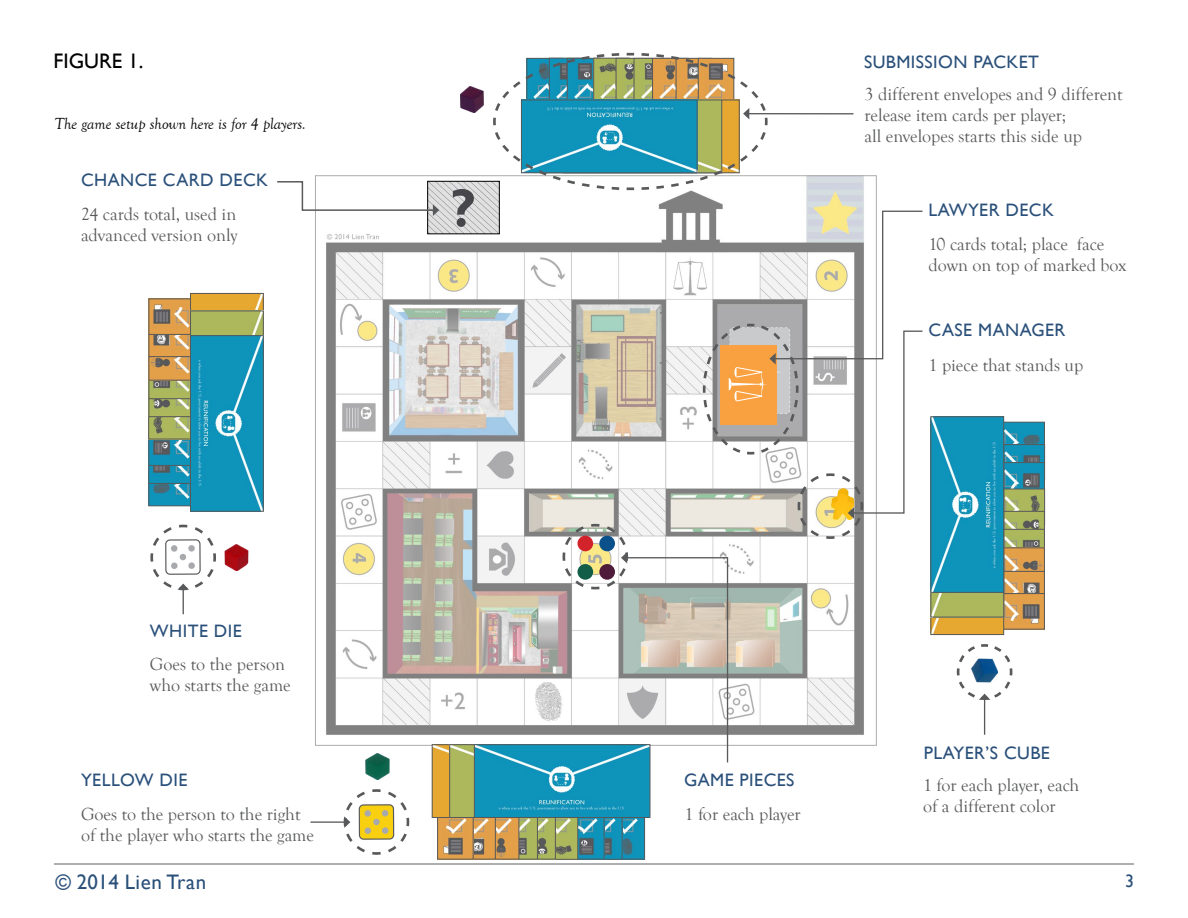
<style>
.page{position:relative;width:1188px;height:918px;background:#fff}
.page>*{position:absolute;margin:0;border:0;box-sizing:border-box;transform-origin:0 0}
.t1{font:21px "Gill Sans";letter-spacing:.03em;color:#2a507a}
.t2{font:21px "Gill Sans";color:#000}
.t3{font:18px/21px "Goudy Old Style T";color:#58595b}
.t4{font:18px "Gill Sans";letter-spacing:.025em;color:#2a507a}
.t5{font:italic 16.5px "Goudy Old Style T";color:#000}
</style>
<div class="page">
<hr style="left:54px;top:863px;width:1080px;height:2px;background:#939598">
<img style="left:326px;top:178px;width:538px;height:557px">
<img style="left:460px;top:86px;width:24px;height:26px">
<img style="left:224px;top:544px;width:25px;height:27px">
<hr style="left:984px;top:699px;width:1px;height:36px;background:#58595b">
<img style="left:622px;top:818px;width:21px;height:39px">
<div style="left:609px;top:810px;width:36px;height:49px;border:1px solid #58595b"></div>
<img style="left:604px;top:818px;width:16px;height:40px">
<div style="left:586px;top:811px;width:36px;height:49px;border:1px solid #58595b"></div>
<img style="left:578px;top:818px;width:24px;height:39px">
<div style="left:568px;top:810px;width:36px;height:49px;border:1px solid #58595b"></div>
<img style="left:556px;top:818px;width:20px;height:40px">
<div style="left:542px;top:811px;width:36px;height:49px;border:1px solid #58595b"></div>
<img style="left:496px;top:818px;width:58px;height:39px">
<div style="left:520px;top:810px;width:36px;height:49px;border:1px solid #58595b"></div>
<img style="left:504px;top:818px;width:32px;height:39px">
<div style="left:502px;top:810px;width:36px;height:49px;border:1px solid #58595b"></div>
<div style="left:483px;top:810px;width:36px;height:49px;border:1px solid #58595b"></div>
<img style="left:473px;top:818px;width:21px;height:39px">
<div style="left:460px;top:810px;width:36px;height:49px;border:1px solid #58595b"></div>
<img style="left:439px;top:818px;width:32px;height:39px">
<div style="left:437px;top:810px;width:36px;height:49px;border:1px solid #58595b"></div>
<img style="left:434px;top:746px;width:15px;height:70px">
<img style="left:451px;top:746px;width:23px;height:70px">
<img style="left:476px;top:746px;width:172px;height:70px">
<div style="left:474px;top:744px;width:176px;height:74px;border:1px solid #58595b"></div>
<img style="left:151px;top:484px;width:39px;height:20px">
<div style="left:149px;top:470px;width:49px;height:36px;border:1px solid #58595b"></div>
<img style="left:150px;top:466px;width:40px;height:16px">
<div style="left:148px;top:448px;width:49px;height:36px;border:1px solid #58595b"></div>
<img style="left:151px;top:439px;width:39px;height:25px">
<div style="left:149px;top:430px;width:49px;height:36px;border:1px solid #58595b"></div>
<img style="left:150px;top:417px;width:40px;height:20px">
<div style="left:148px;top:403px;width:49px;height:36px;border:1px solid #58595b"></div>
<img style="left:151px;top:357px;width:39px;height:58px">
<div style="left:149px;top:381px;width:49px;height:36px;border:1px solid #58595b"></div>
<img style="left:151px;top:365px;width:39px;height:32px">
<div style="left:149px;top:363px;width:49px;height:36px;border:1px solid #58595b"></div>
<img style="left:151px;top:335px;width:39px;height:20px">
<div style="left:149px;top:321px;width:49px;height:36px;border:1px solid #58595b"></div>
<img style="left:151px;top:301px;width:39px;height:32px">
<div style="left:149px;top:299px;width:49px;height:36px;border:1px solid #58595b"></div>
<img style="left:192px;top:295px;width:70px;height:16px">
<div style="left:192px;top:313px;width:70px;height:22px;background:#adb85c"></div>
<img style="left:192px;top:337px;width:70px;height:172px">
<div style="left:190px;top:335px;width:74px;height:176px;border:1px solid #58595b"></div>
<img style="left:430px;top:183px;width:68px;height:49px">
<div style="left:428px;top:181px;width:72px;height:53px;border:1px solid #000"></div>
<hr style="left:749px;top:113px;width:104px;height:1px;background:#58595b">
<svg style="left:492px;top:52px;width:277px;height:139px"></svg>
<img style="left:365px;top:754px;width:25px;height:26px">
<svg style="left:956px;top:644px;width:57px;height:57px"></svg>
<hr style="left:311px;top:821px;width:34px;height:2px;background:#58595b">
<svg style="left:342px;top:789px;width:68px;height:66px"></svg>
<svg style="left:150px;top:524px;width:66px;height:90px"></svg>
<img style="left:1004px;top:424px;width:39px;height:20px">
<div style="left:996px;top:422px;width:49px;height:36px;border:1px solid #58595b"></div>
<img style="left:1004px;top:446px;width:39px;height:16px">
<div style="left:996px;top:444px;width:49px;height:36px;border:1px solid #58595b"></div>
<img style="left:1004px;top:464px;width:39px;height:25px">
<div style="left:996px;top:462px;width:49px;height:36px;border:1px solid #58595b"></div>
<img style="left:1004px;top:491px;width:39px;height:20px">
<div style="left:996px;top:489px;width:49px;height:36px;border:1px solid #58595b"></div>
<img style="left:1004px;top:513px;width:39px;height:58px">
<div style="left:996px;top:511px;width:49px;height:36px;border:1px solid #58595b"></div>
<img style="left:1004px;top:531px;width:39px;height:32px">
<div style="left:996px;top:529px;width:49px;height:36px;border:1px solid #58595b"></div>
<div style="left:996px;top:548px;width:49px;height:36px;border:1px solid #58595b"></div>
<img style="left:1004px;top:573px;width:39px;height:20px">
<div style="left:996px;top:571px;width:49px;height:36px;border:1px solid #58595b"></div>
<img style="left:1004px;top:595px;width:39px;height:32px">
<div style="left:996px;top:593px;width:49px;height:36px;border:1px solid #58595b"></div>
<img style="left:933px;top:617px;width:69px;height:16px">
<div style="left:933px;top:593px;width:69px;height:22px;background:#adb85c"></div>
<img style="left:933px;top:419px;width:69px;height:172px">
<div style="left:931px;top:417px;width:73px;height:176px;border:1px solid #58595b"></div>
<svg style="left:561px;top:210px;width:362px;height:554px"></svg>
<svg style="left:277px;top:180px;width:162px;height:36px"></svg>
<p class="t2" style="left:54px;top:49px;width:91px">FIGURE 1.</p>
<p class="t5" style="left:55px;top:114px;width:253px">The game setup shown here is for 4 players.</p>
<p class="t4" style="left:81px;top:170px;width:151px">CHANCE CARD DEC</p>
<p class="t4" style="left:256px;top:170px;width:13px">K</p>
<p class="t3" style="left:81px;top:204px;width:158px">24 cards total, used in advanced version only</p>
<p class="t4" style="left:150px;top:621px;width:42px">WHITE</p>
<p class="t4" style="left:214px;top:621px;width:21px">DIE</p>
<p class="t3" style="left:150px;top:654px;width:142px">Goes to the person who starts the game</p>
<p class="t4" style="left:81px;top:770px;width:11px">YELL</p>
<p class="t4" style="left:120px;top:770px;width:61px">OW DIE</p>
<p class="t3" style="left:81px;top:804px;width:235px">Goes to the person to the right of the player who starts the game</p>
<p class="t4" style="left:864px;top:51px;width:32px">SUBMISSI</p>
<p class="t4" style="left:938px;top:51px;width:91px">ON PAC KET</p>
<p class="t3" style="left:865px;top:84px;width:260px">3 different envelopes and 9 different release item cards per player;<br>all envelopes starts this side up</p>
<p class="t4" style="left:929px;top:200px;width:90px">LAWYER DEC</p>
<p class="t4" style="left:1042px;top:200px;width:13px">K</p>
<p class="t3" style="left:928px;top:234px;width:199px">10 cards total; place face down on top of marked box</p>
<p class="t4" style="left:929px;top:320px;width:138px">CASE MANAGE R</p>
<p class="t3" style="left:928px;top:355px;width:156px">1 piece that stands up</p>
<p class="t4" style="left:684px;top:770px;width:75px">GAME PIECES</p>
<p class="t3" style="left:685px;top:804px;width:118px">1 for each player</p>
<p class="t4" style="left:924px;top:743px;width:117px">PLAYER’S CUBE</p>
<p class="t3" style="left:923px;top:775px;width:158px">1 for each player, each of a different color</p>
<p class="t1" style="left:56px;top:870px;width:152px">© 2014 LIEN TRAN</p>
<p class="t4" style="left:1125px;top:870px;width:10px">3</p>
</div>
